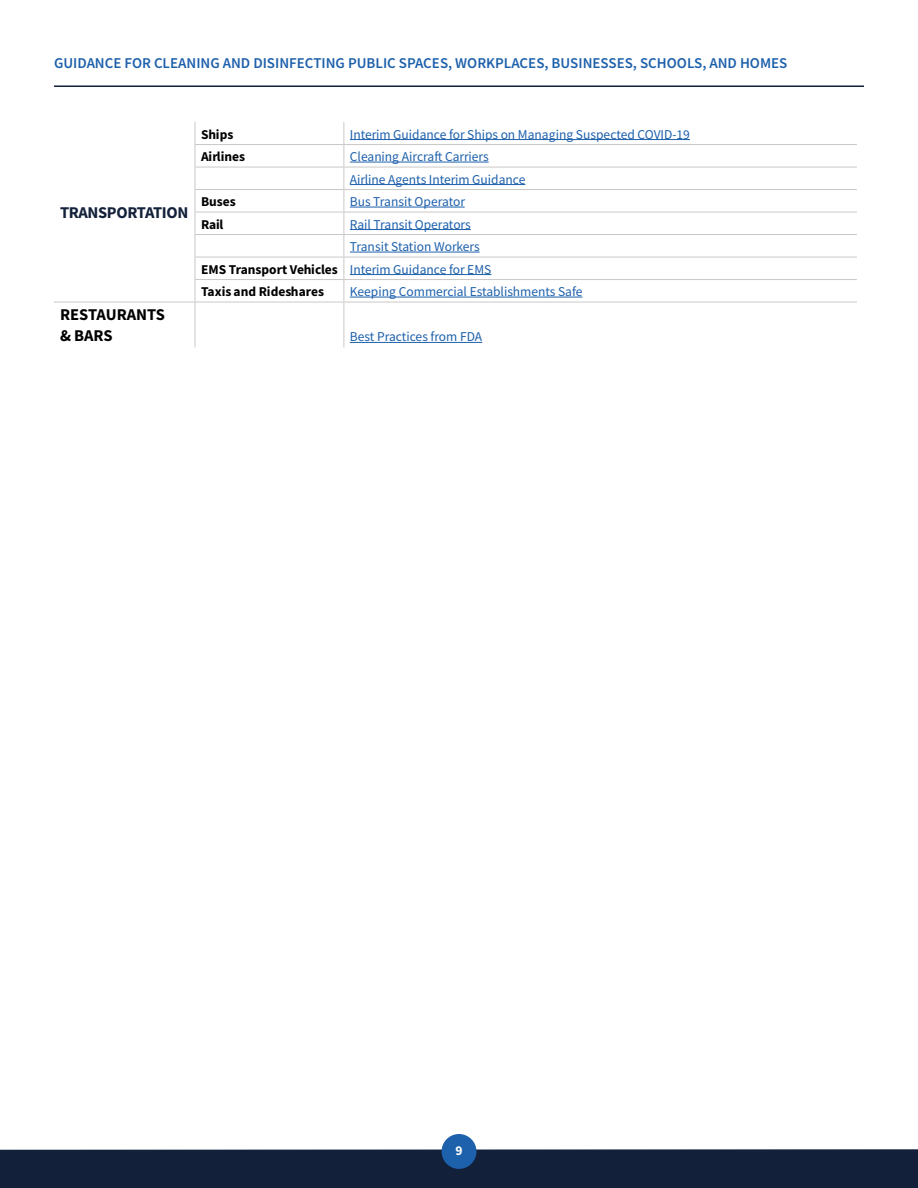
<style>
.page{position:relative;width:918px;height:1188px;background:#fff}
.page>*{position:absolute;margin:0;border:0;box-sizing:border-box;transform-origin:0 0}
.t1{font:16.5px/21px "Source Sans Variable";letter-spacing:.04em;color:#000}
.t2{font:16.5px "Source Sans Variable";letter-spacing:.015em;color:#14213b}
.t3{font:15px "Source Sans Variable";letter-spacing:.03em;color:#1d60ab}
.t4{font:13.5px "Source Sans Variable";letter-spacing:.02em;color:#1d60ab}
.t5{font:13.5px "Source Sans Variable";letter-spacing:.04em;color:#000}
.t6{font:13.5px "Source Sans Variable";color:#fff}
</style>
<div class="page">
<div style="left:0;top:1149px;width:918px;height:39px;background:#12203a"></div>
<div style="left:442px;top:1134px;width:34px;height:35px;background:#1d60ab;border-radius:50%"></div>
<hr style="left:54px;top:85px;width:810px;height:2px;background:#12203a">
<hr style="left:195px;top:144px;width:149px;height:1px;background:#cbc9c7">
<hr style="left:344px;top:144px;width:513px;height:1px;background:#cbc9c7">
<hr style="left:195px;top:167px;width:149px;height:1px;background:#cbc9c7">
<hr style="left:344px;top:167px;width:513px;height:1px;background:#cbc9c7">
<hr style="left:195px;top:189px;width:149px;height:1px;background:#cbc9c7">
<hr style="left:344px;top:189px;width:513px;height:1px;background:#cbc9c7">
<hr style="left:195px;top:212px;width:149px;height:1px;background:#cbc9c7">
<hr style="left:344px;top:212px;width:513px;height:1px;background:#cbc9c7">
<hr style="left:195px;top:234px;width:149px;height:1px;background:#cbc9c7">
<hr style="left:344px;top:234px;width:513px;height:1px;background:#cbc9c7">
<hr style="left:195px;top:257px;width:149px;height:1px;background:#cbc9c7">
<hr style="left:344px;top:257px;width:513px;height:1px;background:#cbc9c7">
<hr style="left:195px;top:279px;width:149px;height:1px;background:#cbc9c7">
<svg style="left:195px;top:122px;width:1px;height:180px"></svg>
<hr style="left:344px;top:279px;width:513px;height:1px;background:#cbc9c7">
<svg style="left:344px;top:122px;width:1px;height:180px"></svg>
<hr style="left:54px;top:302px;width:141px;height:1px;background:#cbc9c7">
<hr style="left:195px;top:302px;width:149px;height:1px;background:#cbc9c7">
<hr style="left:195px;top:302px;width:1px;height:45px;background:#cbc9c7">
<hr style="left:344px;top:302px;width:513px;height:1px;background:#cbc9c7">
<hr style="left:344px;top:302px;width:1px;height:45px;background:#cbc9c7">
<hr style="left:350px;top:139px;width:340px;height:1px;background:#1d60ab">
<hr style="left:350px;top:162px;width:139px;height:1px;background:#1d60ab">
<hr style="left:350px;top:184px;width:175px;height:1px;background:#1d60ab">
<hr style="left:350px;top:207px;width:115px;height:1px;background:#1d60ab">
<hr style="left:350px;top:229px;width:121px;height:1px;background:#1d60ab">
<hr style="left:350px;top:252px;width:130px;height:1px;background:#1d60ab">
<hr style="left:350px;top:274px;width:141px;height:1px;background:#1d60ab">
<hr style="left:350px;top:297px;width:232px;height:1px;background:#1d60ab">
<hr style="left:350px;top:342px;width:132px;height:1px;background:#1d60ab">
<p class="t3" style="left:54px;top:54px;width:735px">GUIDANCE FOR CLEANING AND DISINFECTING PUBLIC SPACES, WORKPLACES, BUSINESSES, SCHOOLS, AND HOMES</p>
<p class="t2" style="left:60px;top:203px;width:129px">TRANSPORTATION</p>
<p class="t1" style="left:60px;top:305px;width:106px">RESTAURANTS &amp; BARS</p>
<p class="t5" style="left:201px;top:126px;width:33px">Ships</p>
<p class="t4" style="left:350px;top:126px;width:341px">Interim Guidance for Ships on Managing Suspected COVID-19</p>
<p class="t5" style="left:201px;top:148px;width:45px">Airlines</p>
<p class="t4" style="left:350px;top:148px;width:140px">Cleaning Aircraft Carriers</p>
<p class="t4" style="left:350px;top:171px;width:177px">Airline Agents Interim Guidance</p>
<p class="t5" style="left:201px;top:193px;width:36px">Buses</p>
<p class="t4" style="left:350px;top:193px;width:116px">Bus Transit Operator</p>
<p class="t5" style="left:201px;top:216px;width:23px">Rail</p>
<p class="t4" style="left:350px;top:216px;width:122px">Rail Transit Operators</p>
<p class="t4" style="left:350px;top:238px;width:131px">Transit Station Workers</p>
<p class="t5" style="left:201px;top:261px;width:138px">EMS Transport Vehicles</p>
<p class="t4" style="left:350px;top:261px;width:143px">Interim Guidance for EMS</p>
<p class="t5" style="left:201px;top:283px;width:124px">Taxis and Rideshares</p>
<p class="t4" style="left:350px;top:283px;width:234px">Keeping Commercial Establishments Safe</p>
<p class="t4" style="left:350px;top:329px;width:134px">Best Practices from FDA</p>
<p class="t6" style="left:455px;top:1143px;width:8px">9</p>
</div>
